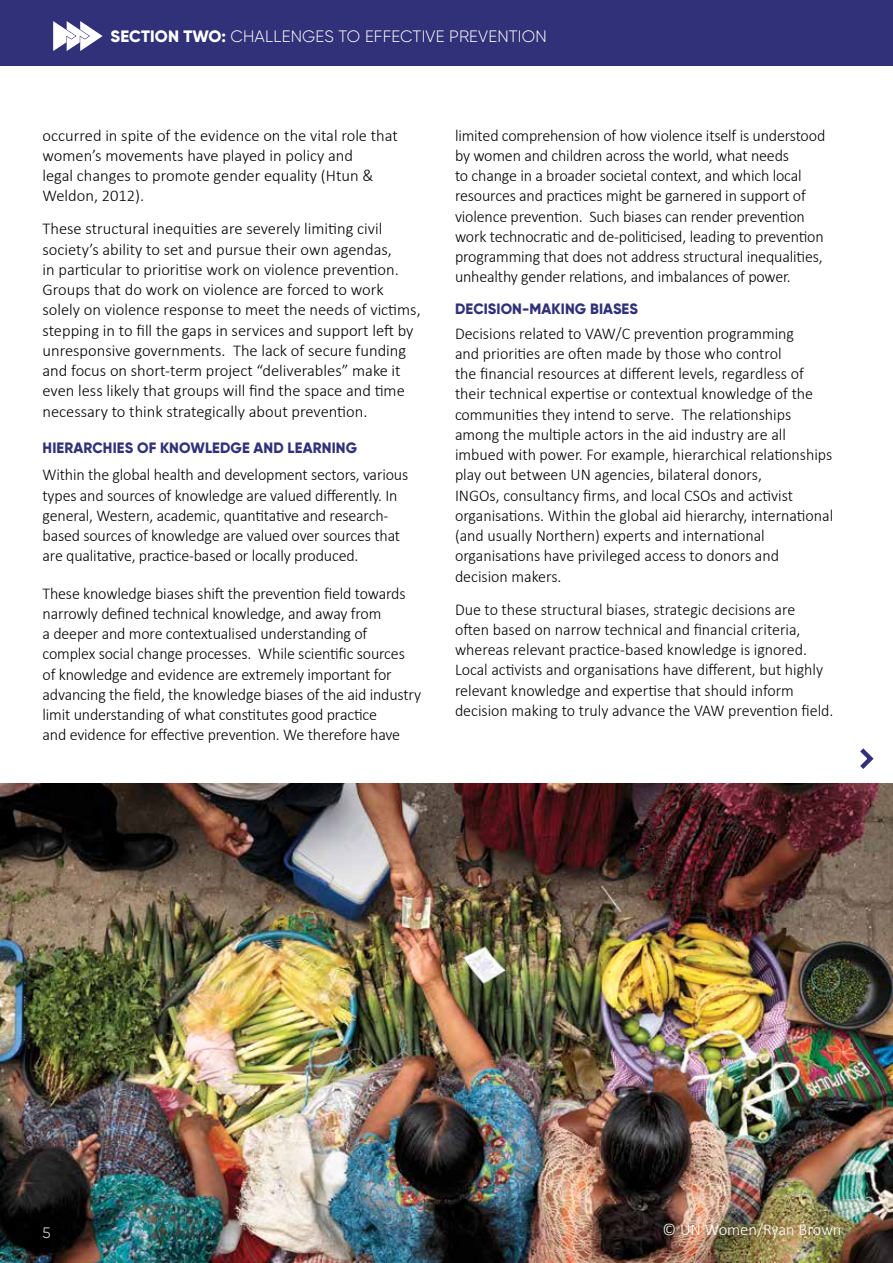
<style>
.page{position:relative;width:893px;height:1263px;background:#fff}
.page>*{position:absolute;margin:0;border:0;box-sizing:border-box;transform-origin:0 0}
.t1{font:300 16.5px/20.2px "Calibri";letter-spacing:-.01em;color:#000}
.t2{font:300 16.5px "Gilroy";letter-spacing:.01em;color:#fff}
.t3{font:300 16.5px "Calibri";color:#fff}
.t4{font:800 15px "Gilroy";letter-spacing:.01em;color:#303178}
.t5{font:300 15px "Gilroy";color:#fff}
.s1{font-weight:800}
</style>
<div class="page">
<img style="left:0;top:783px;width:893px;height:480px">
<div style="left:0;top:0;width:893px;height:66px;background:#303178"></div>
<svg style="left:53px;top:21px;width:50px;height:30px"></svg>
<svg style="left:860px;top:748px;width:14px;height:21px"></svg>
<p class="t2" style="left:111px;top:26px;width:438px"><span class="s1">SECTION TWO:</span> CHALLENGES TO EFFECTIVE PREVENTION</p>
<p class="t1" style="left:43px;top:124px;width:357px">occurred in spite of the evidence on the vital role that women’s movements have played in policy and<br>legal changes to promote gender equality (Htun &amp; Weldon, 2012).</p>
<p class="t1" style="left:43px;top:218px;width:380px">These structural inequities are severely limiting civil society’s ability to set and pursue their own agendas,<br>in particular to prioritise work on violence prevention.<br>Groups that do work on violence are forced to work solely on violence response to meet the needs of victims, stepping in to fill the gaps in services and support left by unresponsive governments. The lack of secure funding and focus on short-term project “deliverables” make it even less likely that groups will find the space and time necessary to think strategically about prevention.</p>
<p class="t4" style="left:43px;top:439px;width:316px">HIERARCHIES OF KNOWLEDGE AND LEARNING</p>
<p class="t1" style="left:43px;top:464px;width:367px">Within the global health and development sectors, various types and sources of knowledge are valued differently. In general, Western, academic, quantitative and research&shy;based sources of knowledge are valued over sources that are qualitative, practice-based or locally produced.</p>
<p class="t1" style="left:43px;top:582px;width:380px">These knowledge biases shift the prevention field towards narrowly defined technical knowledge, and away from<br>a deeper and more contextualised understanding of complex social change processes. While scientific sources of knowledge and evidence are extremely important for advancing the field, the knowledge biases of the aid industry limit understanding of what constitutes good practice<br>and evidence for effective prevention. We therefore have</p>
<p class="t1" style="left:455px;top:124px;width:372px">limited comprehension of how violence itself is understood by women and children across the world, what needs<br>to change in a broader societal context, and which local resources and practices might be garnered in support of violence prevention. Such biases can render prevention work technocratic and de-politicised, leading to prevention programming that does not address structural inequalities, unhealthy gender relations, and imbalances of power.</p>
<p class="t4" style="left:455px;top:299px;width:184px">DECISION-MAKING BIASES</p>
<p class="t1" style="left:455px;top:322px;width:380px">Decisions related to VAW/C prevention programming<br>and priorities are often made by those who control<br>the financial resources at different levels, regardless of their technical expertise or contextual knowledge of the communities they intend to serve. The relationships among the multiple actors in the aid industry are all imbued with power. For example, hierarchical relationships play out between UN agencies, bilateral donors,<br>INGOs, consultancy firms, and local CSOs and activist organisations. Within the global aid hierarchy, international (and usually Northern) experts and international organisations have privileged access to donors and decision makers.</p>
<p class="t1" style="left:455px;top:598px;width:380px">Due to these structural biases, strategic decisions are<br>often based on narrow technical and financial criteria, whereas relevant practice-based knowledge is ignored.<br>Local activists and organisations have different, but highly relevant knowledge and expertise that should inform decision making to truly advance the VAW prevention field.</p>
<p class="t5" style="left:43px;top:1224px;width:10px">5</p>
<p class="t3" style="left:663px;top:1219px;width:180px">© UN Women/Ryan Brown</p>
</div>
